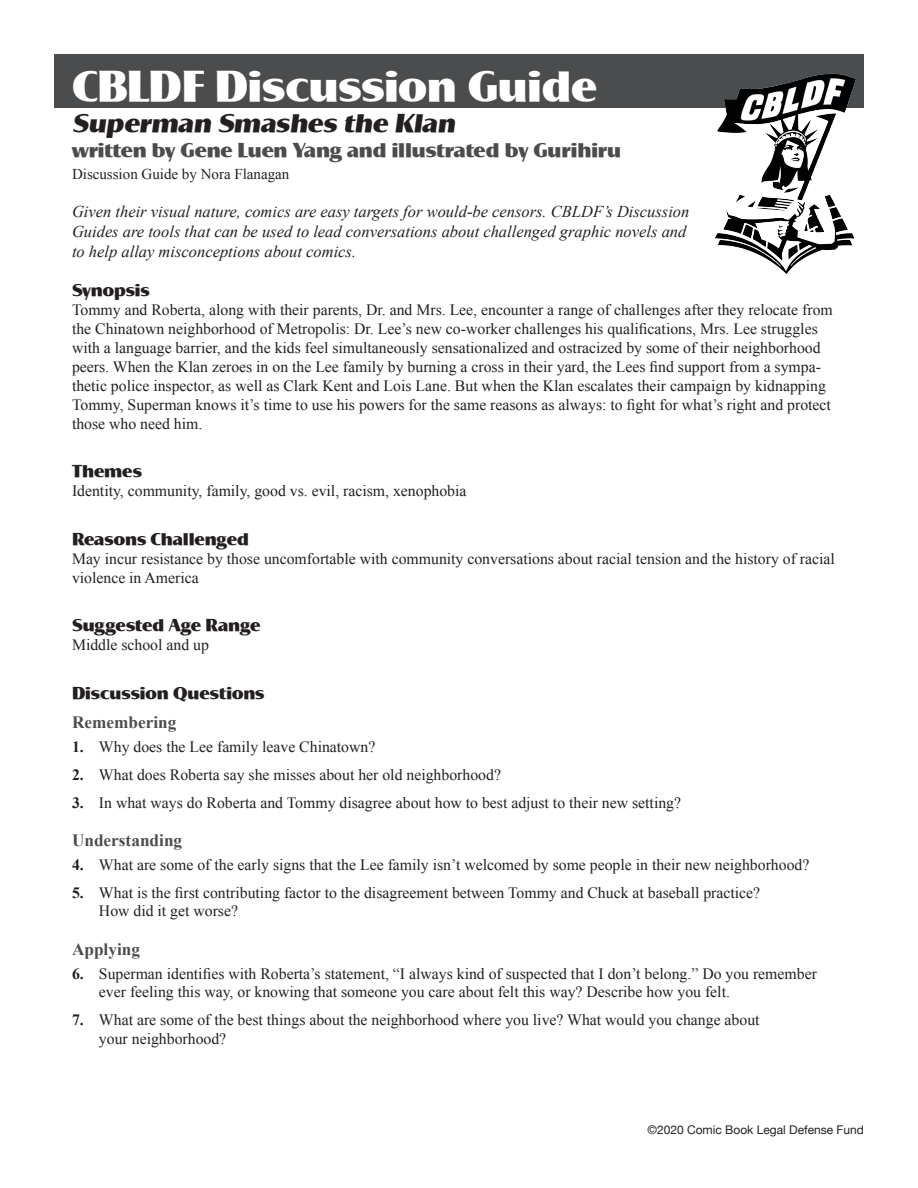
<style>
.page{position:relative;width:918px;height:1188px;background:#fff}
.page>*{position:absolute;margin:0;border:0;box-sizing:border-box;transform-origin:0 0}
.t1{font:800 45px "Alons Classic";color:#fff}
.t2{font:800 27px "Alons Classic";color:#231f20}
.t3{font:800 21px "Alons Classic";color:#4b4c4d}
.t4{font:800 18px "Alons Classic";color:#231f20}
.t5{font:700 17.25px "Times New Roman";color:#4b4c4d}
.t6{font:italic 16.5px/19.8px "Times New Roman";color:#231f20}
.t7{font:15.75px/18.9px "Times New Roman";color:#231f20}
.t8{font:15px "Times New Roman";color:#231f20}
.t9{font:12px "Helvetica Neue";color:#231f20}
.s1{font-weight:700}
</style>
<div class="page">
<div style="left:54px;top:54px;width:810px;height:54px;background:#4b4c4d"></div>
<img style="left:715px;top:73px;width:141px;height:201px">
<h1 class="t1" style="left:72px;top:61px;width:526px">CBLDF Discussion Guide</h1>
<h2 class="t2" style="left:72px;top:108px;width:389px">Superman Smashes the Klan</h2>
<h3 class="t3" style="left:72px;top:138px;width:551px">written by Gene Luen Yang and illustrated by Gurihiru</h3>
<p class="t8" style="left:72px;top:164px;width:219px">Discussion Guide by Nora Flanagan</p>
<p class="t6" style="left:72px;top:201px;width:619px">Given their visual nature, comics are easy targets for would-be censors. CBLDF’s Discussion<br>Guides are tools that can be used to lead conversations about challenged graphic novels and to help allay misconceptions about comics.</p>
<p class="t4" style="left:72px;top:281px;width:79px">Synopsis</p>
<p class="t7" style="left:72px;top:300px;width:762px">Tommy and Roberta, along with their parents, Dr. and Mrs. Lee, encounter a range of challenges after they relocate from the Chinatown neighborhood of Metropolis: Dr. Lee’s new co-worker challenges his qualifications, Mrs. Lee struggles with a language barrier, and the kids feel simultaneously sensationalized and ostracized by some of their neighborhood peers. When the Klan zeroes in on the Lee family by burning a cross in their yard, the Lees find support from a sympa&shy;thetic police inspector, as well as Clark Kent and Lois Lane. But when the Klan escalates their campaign by kidnapping Tommy, Superman knows it’s time to use his powers for the same reasons as always: to fight for what’s right and protect those who need him.</p>
<p class="t4" style="left:72px;top:461px;width:71px">Themes</p>
<p class="t7" style="left:72px;top:481px;width:396px">Identity, community, family, good vs. evil, racism, xenophobia</p>
<p class="t4" style="left:72px;top:529px;width:179px">Reasons Challenged</p>
<p class="t7" style="left:72px;top:549px;width:764px">May incur resistance by those uncomfortable with community conversations about racial tension and the history of racial violence in America</p>
<p class="t4" style="left:72px;top:615px;width:190px">Suggested Age Range</p>
<p class="t7" style="left:72px;top:635px;width:138px">Middle school and up</p>
<p class="t4" style="left:72px;top:683px;width:194px">Discussion Questions</p>
<p class="t5" style="left:72px;top:711px;width:106px">Remembering</p>
<p class="t7" style="left:72px;top:737px;width:305px"><span class="s1">1.</span> Why does the Lee family leave Chinatown?</p>
<p class="t7" style="left:72px;top:765px;width:430px"><span class="s1">2.</span> What does Roberta say she misses about her old neighborhood?</p>
<p class="t7" style="left:72px;top:793px;width:611px"><span class="s1">3.</span> In what ways do Roberta and Tommy disagree about how to best adjust to their new setting?</p>
<p class="t5" style="left:72px;top:829px;width:112px">Understanding</p>
<p class="t7" style="left:72px;top:855px;width:739px"><span class="s1">4.</span> What are some of the early signs that the Lee family isn’t welcomed by some people in their new neighborhood?</p>
<p class="t7" style="left:99px;top:883px;width:663px;text-indent:-27px"><span class="s1">5.</span> What is the first contributing factor to the disagreement between Tommy and Chuck at baseball practice?<br>How did it get worse?</p>
<p class="t5" style="left:72px;top:937px;width:70px">Applying</p>
<p class="t7" style="left:99px;top:964px;width:719px;text-indent:-27px"><span class="s1">6.</span> Superman identifies with Roberta’s statement, “I always kind of suspected that I don’t belong.” Do you remember ever feeling this way, or knowing that someone you care about felt this way? Describe how you felt.</p>
<p class="t7" style="left:99px;top:1010px;width:662px;text-indent:-27px"><span class="s1">7.</span> What are some of the best things about the neighborhood where you live? What would you change about your neighborhood?</p>
<p class="t9" style="left:647px;top:1121px;width:218px">©2020 Comic Book Legal Defense Fund</p>
</div>
